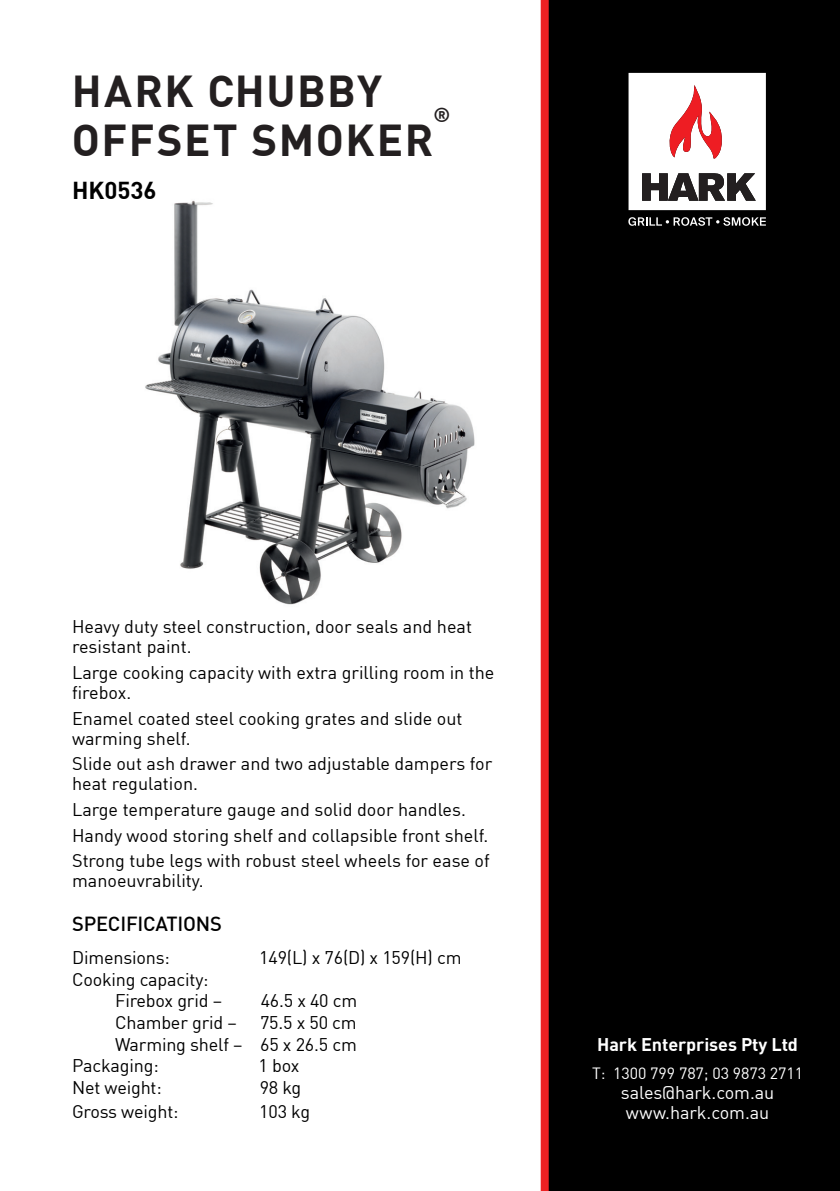
<style>
.page{position:relative;width:840px;height:1191px;background:#fff}
.page>*{position:absolute;margin:0;border:0;box-sizing:border-box;transform-origin:0 0}
.t1{font:700 43.8px "DIN";letter-spacing:.035em;color:#231f20}
.t2{font:700 24px "DIN";color:#000}
.t3{font:500 20px "DIN";letter-spacing:-.01em;color:#000}
.Heading{font:700 20px "DIN";color:#231f20}
.t4{font:18px/20px "DIN";color:#000}
.t5{font:18px "DIN";letter-spacing:-.005em;color:#fff}
.t6{font:700 18px "DIN";letter-spacing:-.005em;color:#fff}
.t7{font:16px "DIN";letter-spacing:-.005em;color:#fff}
</style>
<div class="page">
<div style="left:540px;top:0;width:299px;height:1191px;background:#000"></div>
<svg style="left:628px;top:217px;width:137px;height:9px"></svg>
<svg style="left:628px;top:73px;width:137px;height:137px"></svg>
<img style="left:145px;top:200px;width:330px;height:405px">
<p class="t1" style="left:72px;top:63px;width:311px">HARK CHUBBY</p>
<p class="t1" style="left:72px;top:112px;width:363px">OFFSET SMOKER</p>
<p class="Heading" style="left:433px;top:102px;width:18px">®</p>
<p class="t2" style="left:72px;top:175px;width:86px">HK0536</p>
<p class="t4" style="left:72px;top:616px;width:401px">Heavy duty steel construction, door seals and heat resistant paint.</p>
<p class="t4" style="left:72px;top:662px;width:423px">Large cooking capacity with extra grilling room in the firebox.</p>
<p class="t4" style="left:72px;top:707px;width:392px">Enamel coated steel cooking grates and slide out warming shelf.</p>
<p class="t4" style="left:72px;top:753px;width:421px">Slide out ash drawer and two adjustable dampers for heat regulation.</p>
<p class="t4" style="left:72px;top:799px;width:395px">Large temperature gauge and solid door handles.</p>
<p class="t4" style="left:72px;top:825px;width:417px">Handy wood storing shelf and collapsible front shelf.</p>
<p class="t4" style="left:72px;top:850px;width:419px">Strong tube legs with robust steel wheels for ease of manoeuvrability.</p>
<p class="t3" style="left:72px;top:911px;width:151px">SPECIFICATIONS</p>
<p class="t4" style="left:72px;top:947px;width:99px">Dimensions:</p>
<p class="t4" style="left:259px;top:947px;width:204px">149(L) x 76(D) x 159(H) cm</p>
<p class="t4" style="left:72px;top:969px;width:138px">Cooking capacity:</p>
<p class="t4" style="left:115px;top:990px;width:108px">Firebox grid –</p>
<p class="t4" style="left:260px;top:990px;width:98px">46.5 x 40 cm</p>
<p class="t4" style="left:115px;top:1012px;width:123px">Chamber grid –</p>
<p class="t4" style="left:260px;top:1012px;width:98px">75.5 x 50 cm</p>
<p class="t4" style="left:115px;top:1034px;width:243px">Warming shelf – 65 x 26.5 cm</p>
<p class="t4" style="left:72px;top:1055px;width:88px">Packaging:</p>
<p class="t4" style="left:258px;top:1055px;width:42px">1 box</p>
<p class="t4" style="left:72px;top:1077px;width:91px">Net weight:</p>
<p class="t4" style="left:259px;top:1077px;width:43px">98 kg</p>
<p class="t4" style="left:72px;top:1101px;width:108px">Gross weight:</p>
<p class="t4" style="left:259px;top:1101px;width:52px">103 kg</p>
<p class="t6" style="left:597px;top:1032px;width:202px">Hark Enterprises Pty Ltd</p>
<p class="t7" style="left:591px;top:1063px;width:212px">T: 1300 799 787; 03 9873 2711</p>
<p class="t5" style="left:620px;top:1081px;width:155px">sales@hark.com.au</p>
<p class="t5" style="left:625px;top:1101px;width:145px">www.hark.com.au</p>
</div>
